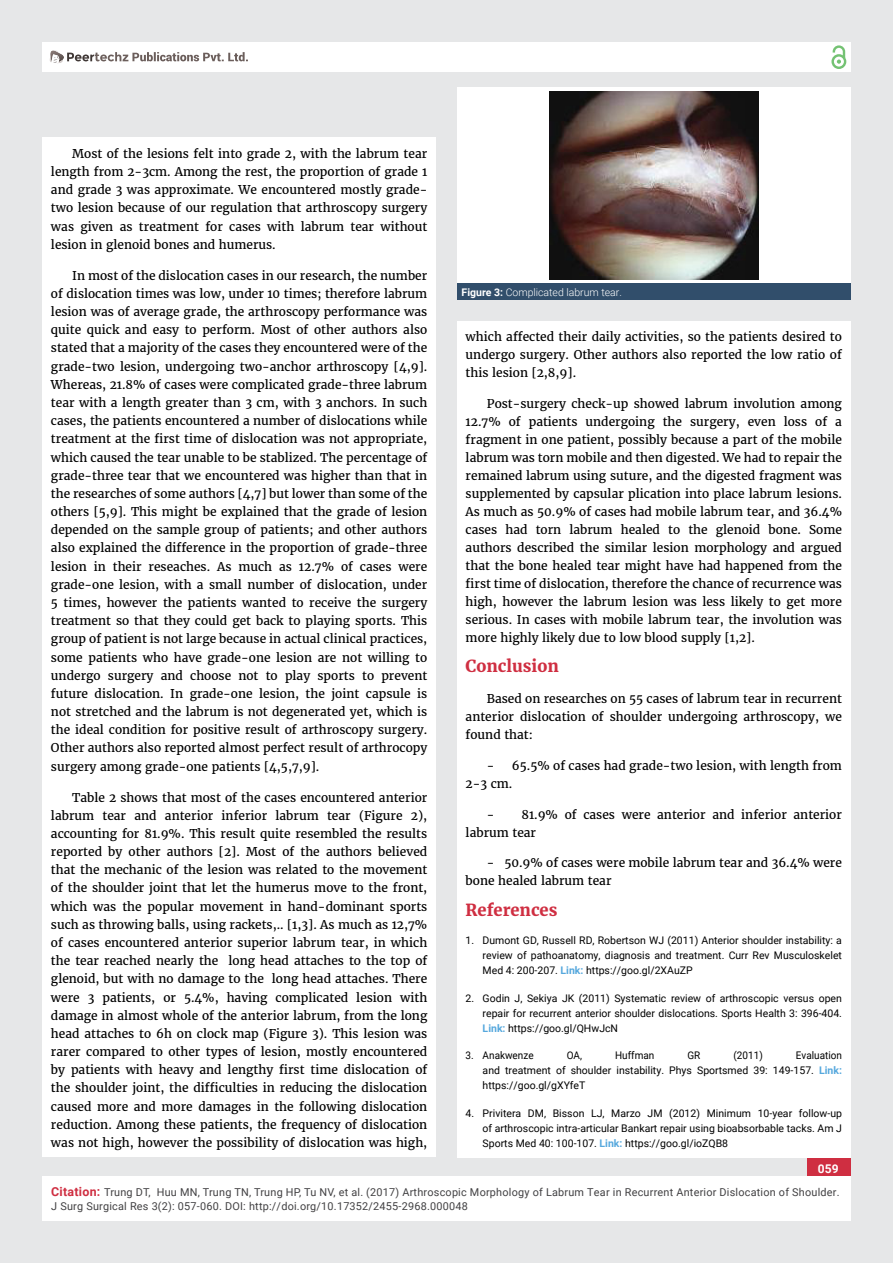
<style>
.page{position:relative;width:893px;height:1263px;background:#e6e7e8}
.page>*{position:absolute;margin:0;border:0;box-sizing:border-box;transform-origin:0 0}
.t1{font:700 16.5px "Merriweather";color:#cf2e41}
.t2{font:12px/18.1px "Merriweather";color:#000;text-align:justify}
.t3{font:700 12px "Roboto";color:#fff}
.t4{font:10.8px/14px "Roboto";letter-spacing:.02em;color:#414042}
.t5{font:10.5px/15px "Roboto";color:#000;text-align:justify}
.t6{font:10.5px/15px "Roboto";color:#000;text-align:justify;scale:.95 1}
.t7{font:300 10.5px "Roboto";color:#fff}
.s1{font-weight:700}
.s2{font-weight:700;color:#56a8dd}
.s3{font-weight:700;font-size:12.45px;color:#cf2e41}
</style>
<div class="page">
<div style="left:42px;top:43px;width:808px;height:29px;background:#fff"></div>
<div style="left:831px;top:54px;width:15px;height:15px;border:2px solid #74c273;border-radius:50%"></div>
<svg style="left:831px;top:45px;width:15px;height:19px"></svg>
<div style="left:807px;top:1157px;width:43px;height:50px;background:#cf2e41"></div>
<svg style="left:49px;top:50px;width:199px;height:14px"></svg>
<div style="left:42px;top:1176px;width:809px;height:44px;background:#fff"></div>
<div style="left:42px;top:138px;width:394px;height:1019px;background:#fff"></div>
<div style="left:457px;top:321px;width:393px;height:837px;background:#fff"></div>
<div style="left:457px;top:87px;width:393px;height:197px;background:#fff"></div>
<div style="left:457px;top:284px;width:393px;height:16px;background:#314e6b"></div>
<img style="left:550px;top:91px;width:208px;height:188px">
<p class="t2" style="left:51px;top:145px;width:378px;text-indent:21px">Most of the lesions felt into grade 2, with the labrum tear length from 2-3cm. Among the rest, the proportion of grade 1 and grade 3 was approximate. We encountered mostly grade&shy;two lesion because of our regulation that arthroscopy surgery was given as treatment for cases with labrum tear without lesion in glenoid bones and humerus.</p>
<p class="t2" style="left:51px;top:266px;width:378px;text-indent:21px">In most of the dislocation cases in our research, the number of dislocation times was low, under 10 times; therefore labrum lesion was of average grade, the arthroscopy performance was quite quick and easy to perform. Most of other authors also stated that a majority of the cases they encountered were of the grade-two lesion, undergoing two-anchor arthroscopy [4,9].<br>Whereas, 21.8% of cases were complicated grade-three labrum tear with a length greater than 3 cm, with 3 anchors. In such cases, the patients encountered a number of dislocations while treatment at the first time of dislocation was not appropriate, which caused the tear unable to be stablized. The percentage of grade-three tear that we encountered was higher than that in the researches of some authors [4,7] but lower than some of the others [5,9]. This might be explained that the grade of lesion depended on the sample group of patients; and other authors also explained the difference in the proportion of grade-three lesion in their reseaches. As much as 12.7% of cases were grade-one lesion, with a small number of dislocation, under 5 times, however the patients wanted to receive the surgery treatment so that they could get back to playing sports. This group of patient is not large because in actual clinical practices, some patients who have grade-one lesion are not willing to undergo surgery and choose not to play sports to prevent future dislocation. In grade-one lesion, the joint capsule is not stretched and the labrum is not degenerated yet, which is the ideal condition for positive result of arthroscopy surgery.<br>Other authors also reported almost perfect result of arthrocopy surgery among grade-one patients [4,5,7,9].</p>
<p class="t2" style="left:51px;top:788px;width:378px;text-indent:21px">Table 2 shows that most of the cases encountered anterior labrum tear and anterior inferior labrum tear (Figure 2), accounting for 81.9%. This result quite resembled the results reported by other authors [2]. Most of the authors believed that the mechanic of the lesion was related to the movement of the shoulder joint that let the humerus move to the front, which was the popular movement in hand-dominant sports such as throwing balls, using rackets,.. [1,3]. As much as 12,7% of cases encountered anterior superior labrum tear, in which the tear reached nearly the long head attaches to the top of glenoid, but with no damage to the long head attaches. There were 3 patients, or 5.4%, having complicated lesion with damage in almost whole of the anterior labrum, from the long head attaches to 6h on clock map (Figure 3). This lesion was rarer compared to other types of lesion, mostly encountered by patients with heavy and lengthy first time dislocation of the shoulder joint, the difficulties in reducing the dislocation caused more and more damages in the following dislocation reduction. Among these patients, the frequency of dislocation was not high, however the possibility of dislocation was high,</p>
<p class="t7" style="left:462px;top:286px;width:162px"><span class="s1">Figure 3:</span> Complicated labrum tear.</p>
<p class="t2" style="left:466px;top:328px;width:378px;line-height:17.7px">which affected their daily activities, so the patients desired to undergo surgery. Other authors also reported the low ratio of this lesion [2,8,9].</p>
<p class="t2" style="left:466px;top:394px;width:378px;text-indent:21px">Post-surgery check-up showed labrum involution among 12.7% of patients undergoing the surgery, even loss of a fragment in one patient, possibly because a part of the mobile labrum was torn mobile and then digested. We had to repair the remained labrum using suture, and the digested fragment was supplemented by capsular plication into place labrum lesions.<br>As much as 50.9% of cases had mobile labrum tear, and 36.4% cases had torn labrum healed to the glenoid bone. Some authors described the similar lesion morphology and argued that the bone healed tear might have had happened from the first time of dislocation, therefore the chance of recurrence was high, however the labrum lesion was less likely to get more serious. In cases with mobile labrum tear, the involution was more highly likely due to low blood supply [1,2].</p>
<h1 class="t1" style="left:466px;top:656px;width:95px">Conclusion</h1>
<p class="t2" style="left:466px;top:690px;width:378px;text-indent:21px">Based on researches on 55 cases of labrum tear in recurrent anterior dislocation of shoulder undergoing arthroscopy, we found that:</p>
<p class="t2" style="left:466px;top:757px;width:378px;text-indent:21px">- 65.5% of cases had grade-two lesion, with length from<br>2-3 cm.</p>
<p class="t2" style="left:466px;top:805px;width:378px;text-indent:21px">- 81.9% of cases were anterior and inferior anterior labrum tear</p>
<p class="t2" style="left:466px;top:854px;width:378px;text-indent:21px">- 50.9% of cases were mobile labrum tear and 36.4% were bone healed labrum tear</p>
<h1 class="t1" style="left:466px;top:900px;width:93px">References</h1>
<p class="t5" style="left:483px;top:933px;width:361px;text-indent:-17px">1. Dumont GD, Russell RD, Robertson WJ (2011) Anterior shoulder instability: a review of pathoanatomy, diagnosis and treatment. Curr Rev Musculoskelet Med 4: 200-207. <span class="s2">Link:</span> https://goo.gl/2XAuZP</p>
<p class="t5" style="left:483px;top:990px;width:361px;text-indent:-17px">2. Godin J, Sekiya JK (2011) Systematic review of arthroscopic versus open repair for recurrent anterior shoulder dislocations. Sports Health 3: 396-404.<br><span class="s2">Link:</span> https://goo.gl/QHwJcN</p>
<p class="t6" style="left:466px;top:1048px;width:73px">3. Anakwenze</p>
<p class="t6" style="left:567px;top:1048px;width:18px">OA,</p>
<p class="t6" style="left:615px;top:1048px;width:43px">Huffman</p>
<p class="t6" style="left:687px;top:1048px;width:15px">GR</p>
<p class="t6" style="left:733px;top:1048px;width:32px">(2011)</p>
<p class="t6" style="left:483px;top:1048px;width:380px;text-indent:313px">Evaluation and treatment of shoulder instability. Phys Sportsmed 39: 149-157. <span class="s2">Link: </span>https://goo.gl/gXYfeT</p>
<p class="t5" style="left:483px;top:1106px;width:361px;text-indent:-17px">4. Privitera DM, Bisson LJ, Marzo JM (2012) Minimum 10-year follow-up of arthroscopic intra-articular Bankart repair using bioabsorbable tacks. Am J Sports Med 40: 100-107. <span class="s2">Link:</span> https://goo.gl/ioZQB8</p>
<p class="t3" style="left:818px;top:1162px;width:22px">059</p>
<p class="t4" style="left:51px;top:1185px;width:790px"><span class="s3">Citation:</span> Trung DT, Huu MN, Trung TN, Trung HP, Tu NV, et al. (2017) Arthroscopic Morphology of Labrum Tear in Recurrent Anterior Dislocation of Shoulder.<br>J Surg Surgical Res 3(2): 057-060. DOI: http://doi.org/10.17352/2455-2968.000048</p>
</div>
